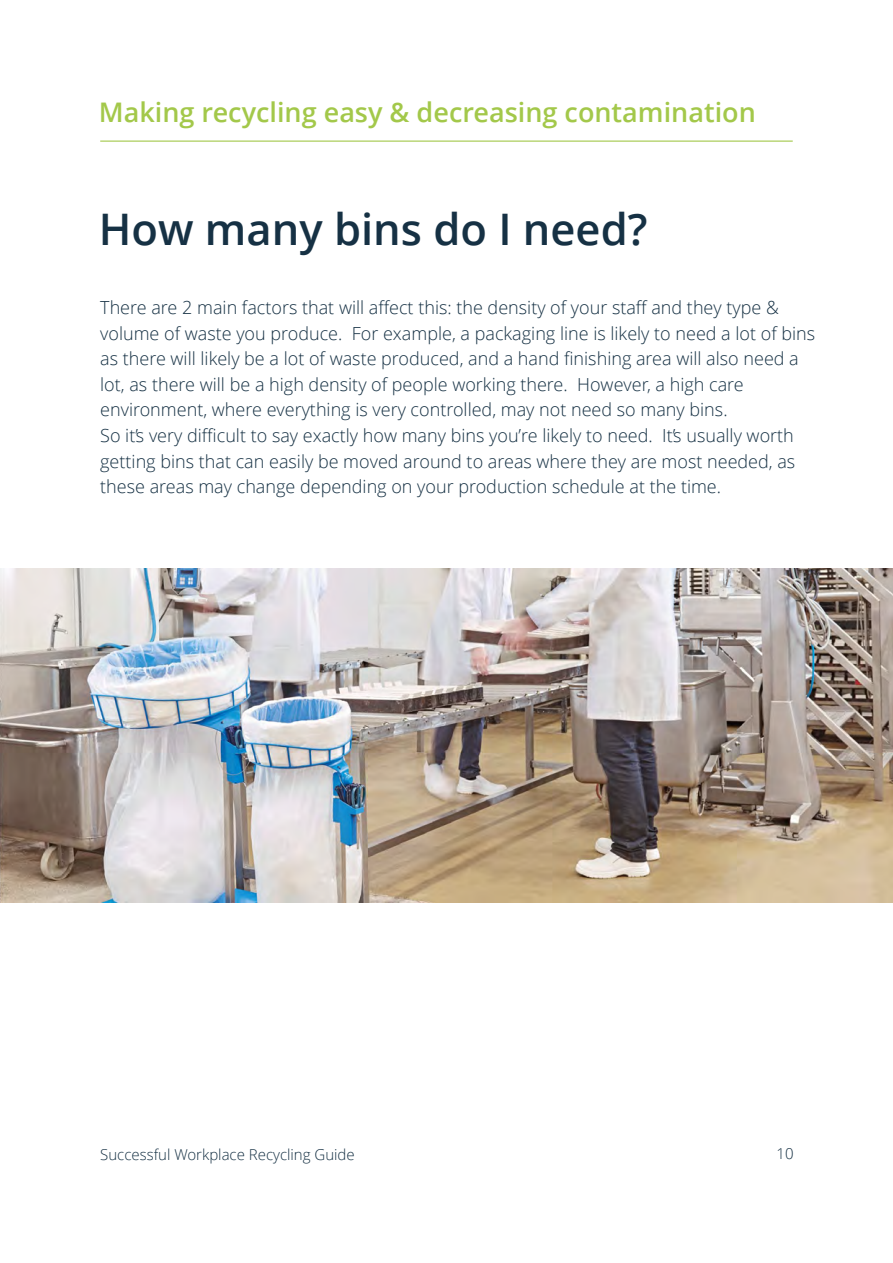
<style>
.page{position:relative;width:893px;height:1263px;background:#fff}
.page>*{position:absolute;margin:0;border:0;box-sizing:border-box;transform-origin:0 0}
.t1{font:600 43.5px "Open Sans";color:#163144}
.t2{font:600 27px "Open Sans";color:#a3c84a}
.t3{font:300 18px/25.5px "Open Sans";color:#163144}
.t4{font:300 15px "Open Sans";color:#163144}
</style>
<div class="page">
<hr style="left:100px;top:141px;width:693px;height:1px;background:#a3c84a">
<img style="left:0;top:568px;width:893px;height:334px">
<h2 class="t2" style="left:99px;top:94px;width:658px">Making recycling easy &amp; decreasing contamination</h2>
<h1 class="t1" style="left:99px;top:199px;width:550px">How many bins do I need?</h1>
<p class="t3" style="left:100px;top:295px;width:716px">There are 2 main factors that will affect this: the density of your staff and they type &amp; volume of waste you produce. For example, a packaging line is likely to need a lot of bins as there will likely be a lot of waste produced, and a hand finishing area will also need a lot, as there will be a high density of people working there. However, a high care environment, where everything is very controlled, may not need so many bins.<br>So it’s very difficult to say exactly how many bins you’re likely to need. It’s usually worth getting bins that can easily be moved around to areas where they are most needed, as these areas may change depending on your production schedule at the time.</p>
<p class="t4" style="left:100px;top:1144px;width:256px">Successful Workplace Recycling Guide</p>
<p class="t4" style="left:776px;top:1143px;width:19px">10</p>
</div>
